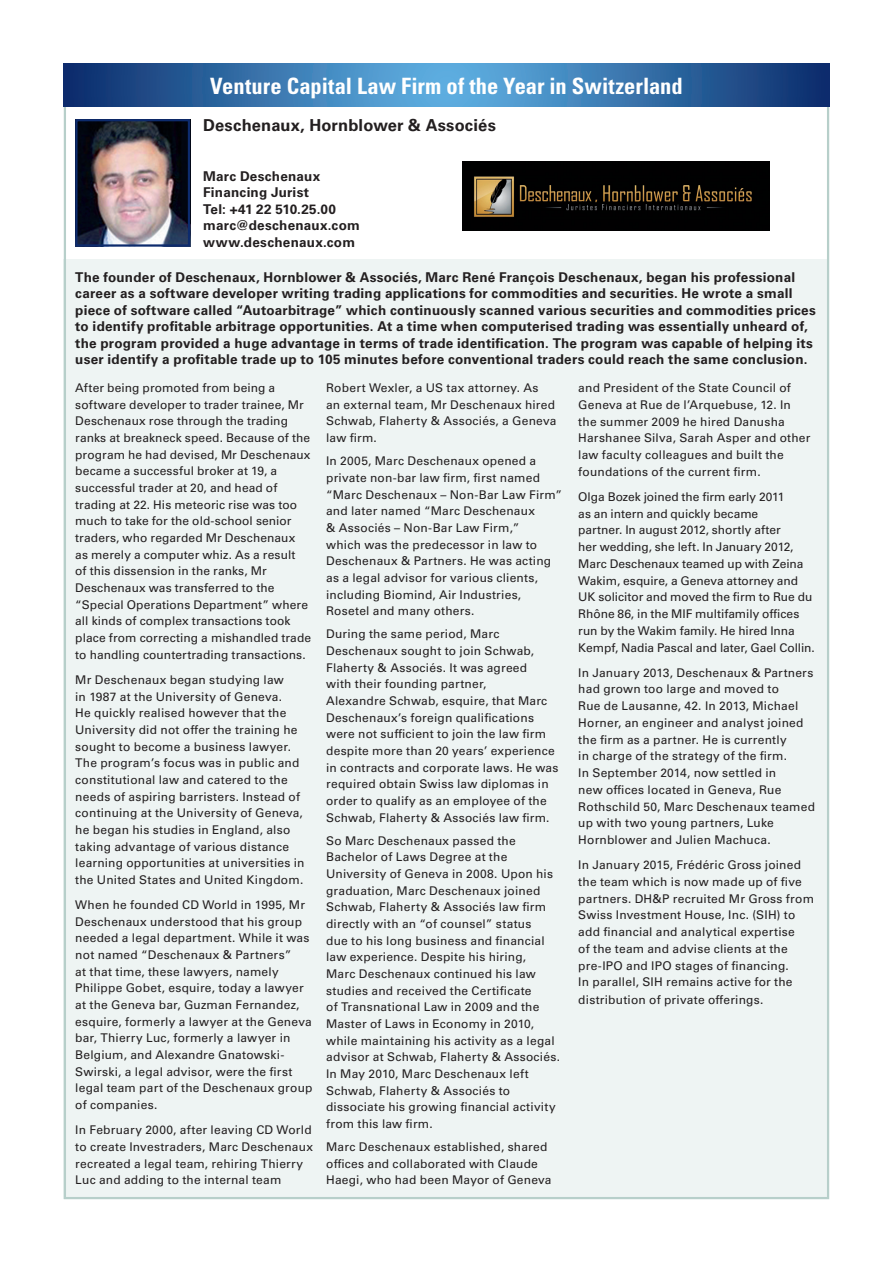
<style>
.page{position:relative;width:893px;height:1263px;background:#fff}
.page>*{position:absolute;margin:0;border:0;box-sizing:border-box;transform-origin:0 0}
.Awards_Title{font:22.5px "Univers LTCYR 67 Bold Cond";color:#fff}
.Company_Name{font:700 16.5px "Univers LTCYR 65";letter-spacing:.01em;color:#231f20}
.Intro_para_Copy{font:700 13.5px/16.5px "Univers LTCYR 65";letter-spacing:.015em;color:#231f20}
.Contact_Details{font:700 13.5px "Univers LTCYR 65";letter-spacing:.02em;color:#231f20}
.Contact_Details-2{font:700 13.5px "Univers LTCYR 65";color:#231f20}
.Body_Copy{font:12px/16.6px "Univers LTCYR 55 Roman";letter-spacing:.015em;color:#231f20}
.Body_Copy-2{font:12px/16.6px "Univers LTCYR 55 Roman";letter-spacing:-.005em;color:#231f20}
</style>
<div class="page">
<div style="left:64px;top:259px;width:765px;height:940px;background:#eef4f3"></div>
<img style="left:78px;top:122px;width:109px;height:122px">
<div style="left:75px;top:119px;width:115px;height:128px;border:2px solid #0d2b6d"></div>
<img style="left:463px;top:162px;width:306px;height:69px">
<svg style="left:64px;top:64px;width:765px;height:42px;background:#3570a8"></svg>
<p class="Awards_Title" style="left:210px;top:72px;width:474px">Venture Capital Law Firm of the Year in Switzerland</p>
<p class="Company_Name" style="left:203px;top:114px;width:294px">Deschenaux, Hornblower &amp; Associés</p>
<p class="Contact_Details" style="left:203px;top:166px;width:119px">Marc Deschenaux</p>
<p class="Contact_Details" style="left:203px;top:183px;width:107px">Financing Jurist</p>
<p class="Contact_Details-2" style="left:203px;top:199px;width:134px">Tel: +41 22 510.25.00</p>
<p class="Contact_Details" style="left:203px;top:216px;width:158px">marc@deschenaux.com</p>
<p class="Contact_Details" style="left:203px;top:232px;width:153px">www.deschenaux.com</p>
<p class="Intro_para_Copy" style="left:75px;top:268px;width:742px">The founder of Deschenaux, Hornblower &amp; Associés, Marc René François Deschenaux, began his professional career as a software developer writing trading applications for commodities and securities. He wrote a small piece of software called “Autoarbitrage” which continuously scanned various securities and commodities prices to identify profitable arbitrage opportunities. At a time when computerised trading was essentially unheard of, the program provided a huge advantage in terms of trade identification. The program was capable of helping its user identify a profitable trade up to 105 minutes before conventional traders could reach the same conclusion.</p>
<p class="Body_Copy" style="left:326px;top:379px;width:232px">Robert Wexler, a US tax attorney. As<br>an external team, Mr Deschenaux hired<br>Schwab, Flaherty &amp; Associés, a Geneva law firm.</p>
<p class="Body_Copy" style="left:326px;top:452px;width:238px">In 2005, Marc Deschenaux opened a private non-bar law firm, first named “Marc Deschenaux – Non-Bar Law Firm” and later named “Marc Deschenaux<br>&amp; Associés – Non-Bar Law Firm,”<br>which was the predecessor in law to Deschenaux &amp; Partners. He was acting as a legal advisor for various clients, including Biomind, Air Industries, Rosetel and many others.</p>
<p class="Body_Copy" style="left:326px;top:625px;width:234px">During the same period, Marc Deschenaux sought to join Schwab, Flaherty &amp; Associés. It was agreed<br>with their founding partner,<br>Alexandre Schwab, esquire, that Marc Deschenaux’s foreign qualifications were not sufficient to join the law firm despite more than 20 years’ experience in contracts and corporate laws. He was required obtain Swiss law diplomas in order to qualify as an employee of the Schwab, Flaherty &amp; Associés law firm.</p>
<p class="Body_Copy" style="left:326px;top:831px;width:235px">So Marc Deschenaux passed the Bachelor of Laws Degree at the University of Geneva in 2008. Upon his graduation, Marc Deschenaux joined Schwab, Flaherty &amp; Associés law firm directly with an “of counsel” status<br>due to his long business and financial law experience. Despite his hiring,<br>Marc Deschenaux continued his law studies and received the Certificate<br>of Transnational Law in 2009 and the Master of Laws in Economy in 2010, while maintaining his activity as a legal advisor at Schwab, Flaherty &amp; Associés.<br>In May 2010, Marc Deschenaux left Schwab, Flaherty &amp; Associés to dissociate his growing financial activity from this law firm.</p>
<p class="Body_Copy" style="left:326px;top:1138px;width:227px">Marc Deschenaux established, shared offices and collaborated with Claude<br>Haegi, who had been Mayor of Geneva</p>
<p class="Body_Copy" style="left:578px;top:379px;width:234px">and President of the State Council of Geneva at Rue de l’Arquebuse, 12. In the summer 2009 he hired Danusha Harshanee Silva, Sarah Asper and other law faculty colleagues and built the foundations of the current firm.</p>
<p class="Body_Copy-2" style="left:578px;top:488px;width:238px">Olga Bozek joined the firm early 2011<br>as an intern and quickly became<br>partner. In august 2012, shortly after<br>her wedding, she left. In January 2012, Marc Deschenaux teamed up with Zeina Wakim, esquire, a Geneva attorney and UK solicitor and moved the firm to Rue du Rhône 86, in the MIF multifamily offices run by the Wakim family. He hired Inna Kempf, Nadia Pascal and later, Gael Collin.</p>
<p class="Body_Copy" style="left:578px;top:663px;width:238px">In January 2013, Deschenaux &amp; Partners had grown too large and moved to<br>Rue de Lausanne, 42. In 2013, Michael Horner, an engineer and analyst joined the firm as a partner. He is currently<br>in charge of the strategy of the firm.<br>In September 2014, now settled in<br>new offices located in Geneva, Rue Rothschild 50, Marc Deschenaux teamed up with two young partners, Luke Hornblower and Julien Machuca.</p>
<p class="Body_Copy" style="left:578px;top:856px;width:237px">In January 2015, Frédéric Gross joined the team which is now made up of five partners. DH&amp;P recruited Mr Gross from Swiss Investment House, Inc. (SIH) to add financial and analytical expertise<br>of the team and advise clients at the pre-IPO and IPO stages of financing.<br>In parallel, SIH remains active for the distribution of private offerings.</p>
<p class="Body_Copy" style="left:75px;top:379px;width:237px">After being promoted from being a software developer to trader trainee, Mr Deschenaux rose through the trading ranks at breakneck speed. Because of the program he had devised, Mr Deschenaux became a successful broker at 19, a successful trader at 20, and head of trading at 22. His meteoric rise was too much to take for the old-school senior traders, who regarded Mr Deschenaux as merely a computer whiz. As a result<br>of this dissension in the ranks, Mr Deschenaux was transferred to the “Special Operations Department” where all kinds of complex transactions took place from correcting a mishandled trade to handling countertrading transactions.</p>
<p class="Body_Copy" style="left:75px;top:671px;width:231px">Mr Deschenaux began studying law<br>in 1987 at the University of Geneva.<br>He quickly realised however that the University did not offer the training he sought to become a business lawyer.<br>The program’s focus was in public and constitutional law and catered to the needs of aspiring barristers. Instead of continuing at the University of Geneva, he began his studies in England, also taking advantage of various distance learning opportunities at universities in the United States and United Kingdom.</p>
<p class="Body_Copy" style="left:75px;top:896px;width:239px">When he founded CD World in 1995, Mr Deschenaux understood that his group needed a legal department. While it was not named “Deschenaux &amp; Partners”<br>at that time, these lawyers, namely Philippe Gobet, esquire, today a lawyer at the Geneva bar, Guzman Fernandez, esquire, formerly a lawyer at the Geneva bar, Thierry Luc, formerly a lawyer in Belgium, and Alexandre Gnatowski-Swirski, a legal advisor, were the first legal team part of the Deschenaux group of companies.</p>
<p class="Body_Copy" style="left:75px;top:1121px;width:239px">In February 2000, after leaving CD World to create Investraders, Marc Deschenaux recreated a legal team, rehiring Thierry Luc and adding to the internal team</p>
</div>
